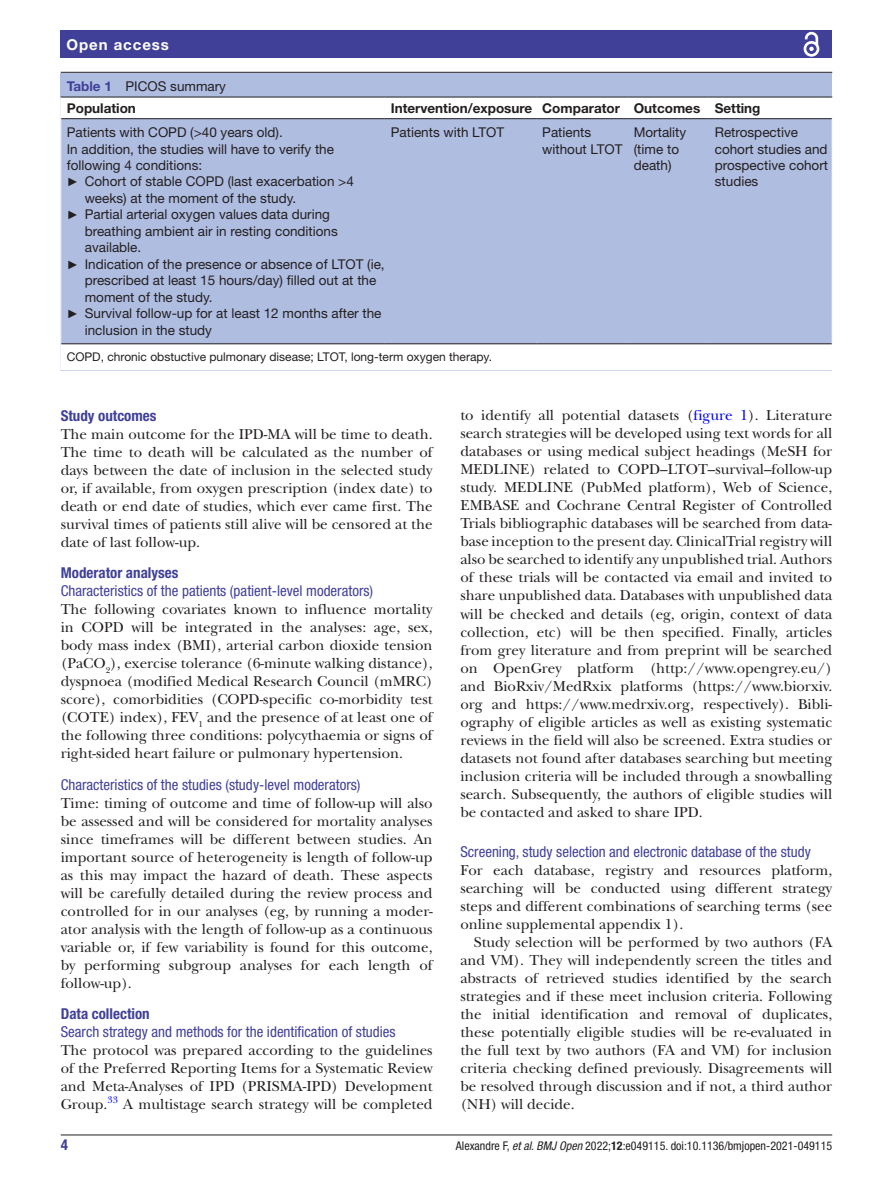
<style>
.page{position:relative;width:893px;height:1191px;background:#fff}
.page>*{position:absolute;margin:0;border:0;box-sizing:border-box;transform-origin:0 0}
.t1{font:15px/18px "New Baskerville";color:#231f20;text-align:justify}
.t2{font:condensed 15px "Helvetica Neue LT Std";color:#414099}
.t3{font:700 condensed 15px "Helvetica Neue LT Std";color:#414099}
.t4{font:700 15px "Helvetica Neue LT Std";letter-spacing:.065em;color:#fff}
.t5{font:13.5px/16.2px "Helvetica Neue LT Std";color:#231f20}
.t6{font:700 13.5px "Helvetica Neue LT Std";color:#231f20}
.t7{font:condensed 12px "Helvetica Neue LT Std";color:#231f20}
.t8{font:12px "Helvetica Neue LT Std";color:#231f20}
.t9{font:9.9px "New Baskerville";color:#00f}
.s1{font-weight:700;color:#414099}
.s2{font-weight:700}
.s3{font-family:"Arial";font-size:12px}
.s4{color:#00f}
.s5{font-style:italic}
</style>
<div class="page">
<hr style="left:61px;top:1134px;width:771px;height:1px;background:#231f20">
<div style="left:61px;top:31px;width:771px;height:27px;background:#414099"></div>
<svg style="left:803px;top:31px;width:17px;height:26px"></svg>
<div style="left:61px;top:73px;width:771px;height:297px;background:#afbde1"></div>
<hr style="left:61px;top:72px;width:771px;height:1px;background:#231f20">
<div style="left:61px;top:98px;width:771px;height:272px;background:#fff"></div>
<svg style="left:61px;top:119px;width:771px;height:224px"></svg>
<hr style="left:61px;top:97px;width:324px;height:1px;background:#231f20">
<hr style="left:61px;top:118px;width:324px;height:1px;background:#231f20">
<hr style="left:385px;top:97px;width:151px;height:1px;background:#231f20">
<hr style="left:385px;top:118px;width:151px;height:1px;background:#231f20">
<hr style="left:536px;top:97px;width:92px;height:1px;background:#231f20">
<hr style="left:536px;top:118px;width:92px;height:1px;background:#231f20">
<hr style="left:628px;top:97px;width:81px;height:1px;background:#231f20">
<hr style="left:628px;top:118px;width:81px;height:1px;background:#231f20">
<hr style="left:709px;top:97px;width:123px;height:1px;background:#231f20">
<hr style="left:709px;top:118px;width:123px;height:1px;background:#231f20">
<hr style="left:385px;top:343px;width:151px;height:1px;background:#231f20">
<hr style="left:536px;top:343px;width:92px;height:1px;background:#231f20">
<hr style="left:628px;top:343px;width:81px;height:1px;background:#231f20">
<hr style="left:709px;top:343px;width:123px;height:1px;background:#231f20">
<hr style="left:61px;top:343px;width:324px;height:1px;background:#231f20">
<svg style="left:60px;top:97px;width:1px;height:22px"></svg>
<svg style="left:60px;top:344px;width:1px;height:26px"></svg>
<hr style="left:67px;top:361px;width:765px;height:1px;background:#fff">
<p class="t4" style="left:66px;top:35px;width:104px">Open access</p>
<p class="t5" style="left:67px;top:75px;width:161px;line-height:22px"><span class="s1">Table 1</span> PICOS summary<br><span class="s2">Population</span></p>
<p class="t5" style="left:67px;top:124px;width:218px">Patients with COPD (&gt;40 years old).</p>
<p class="t5" style="left:67px;top:140px;width:269px">In addition, the studies will have to verify the</p>
<p class="t5" style="left:67px;top:157px;width:137px">following 4 conditions:</p>
<p class="t5" style="left:67px;top:173px;width:289px"><span class="s3">►</span> Cohort of stable COPD (last exacerbation &gt;4</p>
<p class="t5" style="left:85px;top:190px;width:213px">weeks) at the moment of the study.</p>
<p class="t5" style="left:67px;top:206px;width:265px"><span class="s3">►</span> Partial arterial oxygen values data during</p>
<p class="t5" style="left:85px;top:223px;width:255px">breathing ambient air in resting conditions</p>
<p class="t5" style="left:85px;top:239px;width:58px">available.</p>
<p class="t5" style="left:67px;top:256px;width:319px"><span class="s3">►</span> Indication of the presence or absence of LTOT (ie,</p>
<p class="t5" style="left:85px;top:272px;width:293px">prescribed at least 15 hours/day) filled out at the</p>
<p class="t5" style="left:85px;top:289px;width:129px">moment of the study.</p>
<p class="t5" style="left:67px;top:305px;width:316px"><span class="s3">►</span> Survival follow-up for at least 12 months after the</p>
<p class="t5" style="left:85px;top:322px;width:129px">inclusion in the study</p>
<p class="t6" style="left:391px;top:99px;width:371px">Intervention/exposure Comparator Outcomes Setting</p>
<p class="t5" style="left:391px;top:124px;width:115px">Patients with LTOT</p>
<p class="t5" style="left:542px;top:124px;width:82px">Patients without LTOT</p>
<p class="t5" style="left:634px;top:124px;width:54px">Mortality (time to death)</p>
<p class="t5" style="left:715px;top:124px;width:115px">Retrospective cohort studies and prospective cohort studies</p>
<p class="t8" style="left:67px;top:350px;width:427px">COPD, chronic obstuctive pulmonary disease; LTOT, long-term oxygen therapy.</p>
<p class="t3" style="left:61px;top:406px;width:97px">Study outcomes</p>
<p class="t1" style="left:61px;top:425px;width:373px">The main outcome for the IPD-MA will be time to death.<br>The time to death will be calculated as the number of days between the date of inclusion in the selected study or, if available, from oxygen prescription (index date) to death or end date of studies, which ever came first. The survival times of patients still alive will be censored at the date of last follow-up.</p>
<p class="t3" style="left:61px;top:564px;width:119px">Moderator analyses</p>
<p class="t2" style="left:61px;top:582px;width:314px">Characteristics of the patients (patient-level moderators)</p>
<p class="t1" style="left:61px;top:600px;width:373px">The following covariates known to influence mortality in COPD will be integrated in the analyses: age, sex, body mass index (BMI), arterial carbon dioxide tension (PaCO<sub>2</sub>), exercise tolerance (6-minute walking distance), dyspnoea (modified Medical Research Council (mMRC) score), comorbidities (COPD-specific co-morbidity test (COTE) index), FEV<sub>1</sub> and the presence of at least one of the following three conditions: polycythaemia or signs of right-sided heart failure or pulmonary hypertension.</p>
<p class="t2" style="left:61px;top:775px;width:301px">Characteristics of the studies (study-level moderators)</p>
<p class="t1" style="left:61px;top:794px;width:373px">Time: timing of outcome and time of follow-up will also be assessed and will be considered for mortality analyses since timeframes will be different between studies. An important source of heterogeneity is length of follow-up as this may impact the hazard of death. These aspects will be carefully detailed during the review process and controlled for in our analyses (eg, by running a moder&shy;ator analysis with the length of follow-up as a continuous variable or, if few variability is found for this outcome, by performing subgroup analyses for each length of follow-up).</p>
<p class="t3" style="left:61px;top:1005px;width:91px">Data collection</p>
<p class="t2" style="left:61px;top:1023px;width:336px">Search strategy and methods for the identification of studies</p>
<p class="t1" style="left:61px;top:1041px;width:373px">The protocol was prepared according to the guidelines of the Preferred Reporting Items for a Systematic Review and Meta-Analyses of IPD (PRISMA-IPD) Development Group.</p>
<p class="t9" style="left:108px;top:1093px;width:12px">33</p>
<p class="t1" style="left:123px;top:1095px;width:311px">A multistage search strategy will be completed</p>
<p class="t1" style="left:460px;top:406px;width:373px">to identify all potential datasets (<span class="s4">figure 1</span>). Literature search strategies will be developed using text words for all databases or using medical subject headings (MeSH for MEDLINE) related to COPD–LTOT–survival–follow-up study. MEDLINE (PubMed platform), Web of Science, EMBASE and Cochrane Central Register of Controlled Trials bibliographic databases will be searched from data&shy;base inception to the present day. ClinicalTrial registry will also be searched to identify any unpublished trial. Authors of these trials will be contacted via email and invited to share unpublished data. Databases with unpublished data will be checked and details (eg, origin, context of data collection, etc) will be then specified. Finally, articles from grey literature and from preprint will be searched on OpenGrey platform (http://www.opengrey.eu/) and BioRxiv/MedRxix platforms (https://www.biorxiv. org and https://www.medrxiv.org, respectively). Bibli&shy;ography of eligible articles as well as existing systematic reviews in the field will also be screened. Extra studies or datasets not found after databases searching but meeting inclusion criteria will be included through a snowballing search. Subsequently, the authors of eligible studies will be contacted and asked to share IPD.</p>
<p class="t2" style="left:460px;top:842px;width:352px">Screening, study selection and electronic database of the study</p>
<p class="t1" style="left:460px;top:860px;width:373px">For each database, registry and resources platform, searching will be conducted using different strategy steps and different combinations of searching terms (see online supplemental appendix 1).</p>
<p class="t1" style="left:460px;top:933px;width:373px;text-indent:14px">Study selection will be performed by two authors (FA and VM). They will independently screen the titles and abstracts of retrieved studies identified by the search strategies and if these meet inclusion criteria. Following the initial identification and removal of duplicates, these potentially eligible studies will be re-evaluated in the full text by two authors (FA and VM) for inclusion criteria checking defined previously. Disagreements will be resolved through discussion and if not, a third author (NH) will decide.</p>
<p class="t3" style="left:61px;top:1135px;width:9px">4</p>
<p class="t7" style="left:456px;top:1138px;width:378px">Alexandre F, <span class="s5">et al</span>. <span class="s5">BMJ Open</span> 2022;<span class="s2">12</span>:e049115. doi:10.1136/bmjopen-2021-049115</p>
</div>
